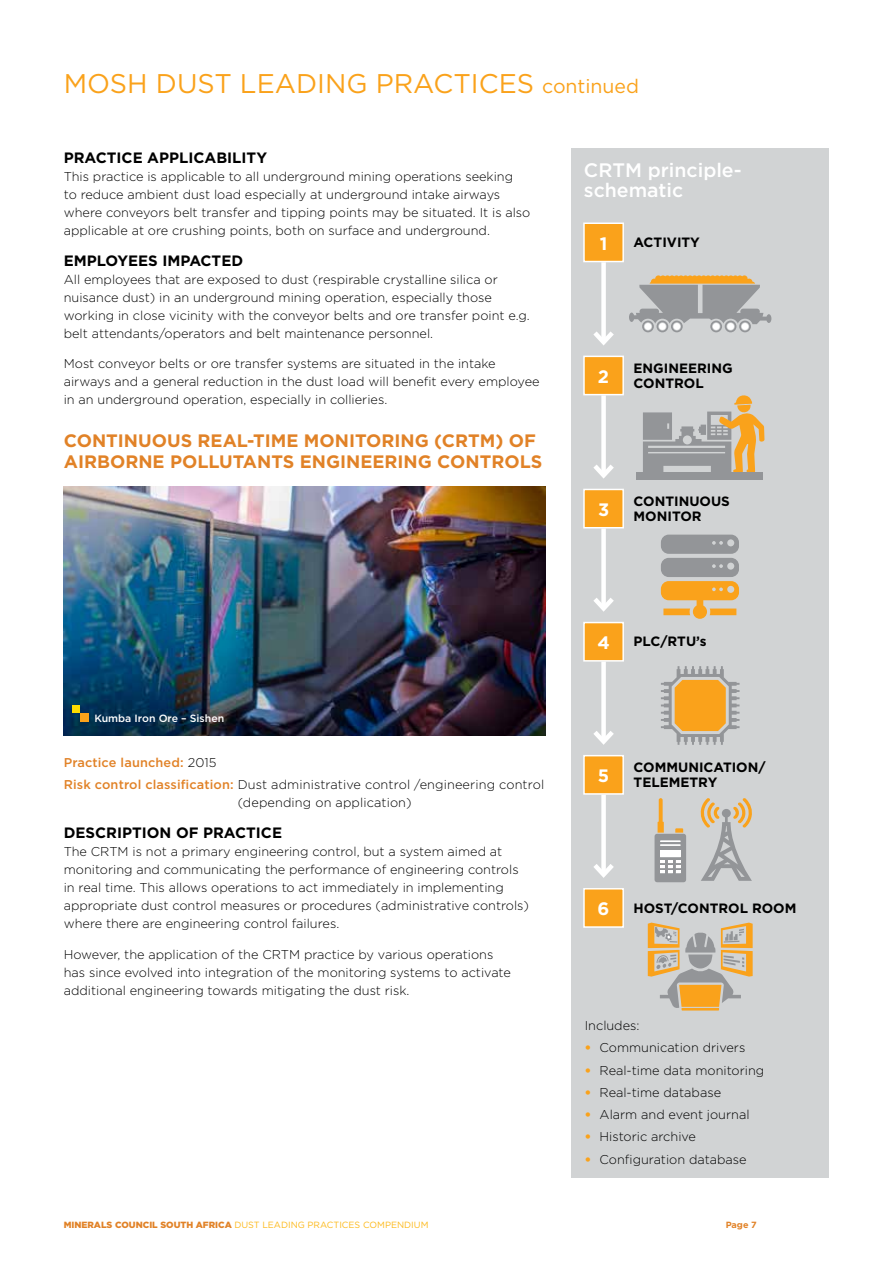
<style>
.page{position:relative;width:893px;height:1263px;background:#fff}
.page>*{position:absolute;margin:0;border:0;box-sizing:border-box;transform-origin:0 0}
.t1{font:27px "Gotham";color:#faa21b}
.t2{font:500 19.5px/19.5px "Gotham";color:#fff}
.t3{font:700 18px/21px "Gotham";color:#e18227}
.t4{font:700 18px "Gotham";color:#fff}
.t5{font:700 15px "Gotham";color:#000}
.t6{font:700 13.5px/15px "Gotham";color:#000}
.t7{font:300 12.75px/18px "Gotham";color:#000}
.t8{font:500 10.5px "Gotham";color:#fff}
.t9{font:9px "Gotham";color:#fdb91a}
.t10{font:700 9px "Gotham";color:#e18227}
.s1{font-size:19.5px}
.s2{font-weight:500;color:#e18227}
.s3{font-weight:900;color:#faa21b}
.s4{font-weight:900;color:#e18227}
</style>
<div class="page">
<img style="left:64px;top:486px;width:482px;height:250px">
<div style="left:571px;top:149px;width:258px;height:1029px;background:#d1d3d4"></div>
<div style="left:584px;top:223px;width:39px;height:38px;background:#faa21b"></div>
<div style="left:583px;top:222px;width:41px;height:40px;border:2px solid #fff"></div>
<div style="left:584px;top:356px;width:39px;height:39px;background:#faa21b"></div>
<div style="left:583px;top:356px;width:41px;height:39px;border:2px solid #fff"></div>
<div style="left:584px;top:489px;width:39px;height:39px;background:#faa21b"></div>
<div style="left:583px;top:489px;width:41px;height:39px;border:2px solid #fff"></div>
<div style="left:584px;top:622px;width:39px;height:39px;background:#faa21b"></div>
<div style="left:583px;top:622px;width:41px;height:40px;border:2px solid #fff"></div>
<div style="left:584px;top:756px;width:39px;height:38px;background:#faa21b"></div>
<div style="left:583px;top:755px;width:41px;height:40px;border:2px solid #fff"></div>
<div style="left:584px;top:889px;width:39px;height:38px;background:#faa21b"></div>
<div style="left:583px;top:888px;width:41px;height:40px;border:2px solid #fff"></div>
<div style="left:601px;top:262px;width:5px;height:80px;background:#fff"></div>
<svg style="left:593px;top:327px;width:21px;height:19px"></svg>
<div style="left:601px;top:395px;width:5px;height:80px;background:#fff"></div>
<svg style="left:593px;top:460px;width:21px;height:19px"></svg>
<div style="left:601px;top:528px;width:5px;height:80px;background:#fff"></div>
<svg style="left:593px;top:593px;width:21px;height:19px"></svg>
<div style="left:601px;top:662px;width:5px;height:79px;background:#fff"></div>
<svg style="left:593px;top:726px;width:21px;height:19px"></svg>
<div style="left:601px;top:795px;width:5px;height:80px;background:#fff"></div>
<svg style="left:594px;top:859px;width:20px;height:19px"></svg>
<svg style="left:629px;top:275px;width:142px;height:57px"></svg>
<svg style="left:643px;top:395px;width:122px;height:77px"></svg>
<div style="left:636px;top:472px;width:127px;height:8px;background:#939598"></div>
<svg style="left:648px;top:922px;width:105px;height:88px"></svg>
<svg style="left:661px;top:666px;width:78px;height:79px"></svg>
<svg style="left:654px;top:798px;width:32px;height:84px"></svg>
<hr style="left:660px;top:844px;width:21px;height:2px;background:#fff">
<hr style="left:660px;top:840px;width:21px;height:2px;background:#fff">
<svg style="left:700px;top:798px;width:52px;height:83px"></svg>
<svg style="left:661px;top:535px;width:78px;height:84px"></svg>
<div style="left:73px;top:705px;width:7px;height:8px;background:#fd0"></div>
<div style="left:80px;top:713px;width:9px;height:9px;background:#faa21b"></div>
<h1 class="t1" style="left:64px;top:66px;width:577px">MOSH DUST LEADING PRACTICES <span class="s1">continued</span></h1>
<p class="t5" style="left:64px;top:148px;width:205px">PRACTICE APPLICABILITY</p>
<p class="t7" style="left:64px;top:167px;width:468px">This practice is applicable to all underground mining operations seeking<br>to reduce ambient dust load especially at underground intake airways where conveyors belt transfer and tipping points may be situated. It is also applicable at ore crushing points, both on surface and underground.</p>
<p class="t5" style="left:64px;top:250px;width:181px">EMPLOYEES IMPACTED</p>
<p class="t7" style="left:64px;top:270px;width:468px">All employees that are exposed to dust (respirable crystalline silica or nuisance dust) in an underground mining operation, especially those working in close vicinity with the conveyor belts and ore transfer point e.g. belt attendants/operators and belt maintenance personnel.</p>
<p class="t7" style="left:64px;top:354px;width:477px">Most conveyor belts or ore transfer systems are situated in the intake airways and a general reduction in the dust load will benefit every employee in an underground operation, especially in collieries.</p>
<h3 class="t3" style="left:64px;top:430px;width:480px">CONTINUOUS REAL-TIME MONITORING (CRTM) OF<br>AIRBORNE POLLUTANTS ENGINEERING CONTROLS</h3>
<h2 class="t2" style="left:584px;top:160px;width:159px">CRTM principle&shy;schematic</h2>
<h3 class="t4" style="left:600px;top:231px;width:9px">1</h3>
<p class="t6" style="left:634px;top:235px;width:68px">ACTIVITY</p>
<h3 class="t4" style="left:598px;top:364px;width:13px">2</h3>
<p class="t6" style="left:634px;top:360px;width:101px">ENGINEERING<br>CONTROL</p>
<h3 class="t4" style="left:598px;top:497px;width:13px">3</h3>
<p class="t6" style="left:634px;top:493px;width:98px">CONTINUOUS<br>MONITOR</p>
<p class="t8" style="left:94px;top:712px;width:131px">Kumba Iron Ore – Sishen</p>
<p class="t7" style="left:64px;top:751px;width:482px;line-height:22.2px"><span class="s2">Practice launched:</span> 2015<br><span class="s2">Risk control classification:</span> Dust administrative control /engineering control</p>
<p class="t7" style="left:238px;top:793px;width:176px">(depending on application)</p>
<p class="t5" style="left:64px;top:822px;width:220px">DESCRIPTION OF PRACTICE</p>
<p class="t7" style="left:64px;top:842px;width:466px">The CRTM is not a primary engineering control, but a system aimed at monitoring and communicating the performance of engineering controls in real time. This allows operations to act immediately in implementing appropriate dust control measures or procedures (administrative controls) where there are engineering control failures.</p>
<p class="t7" style="left:64px;top:945px;width:449px">However, the application of the CRTM practice by various operations has since evolved into integration of the monitoring systems to activate additional engineering towards mitigating the dust risk.</p>
<h3 class="t4" style="left:597px;top:631px;width:14px">4</h3>
<p class="t6" style="left:634px;top:634px;width:75px">PLC/RTU’s</p>
<h3 class="t4" style="left:598px;top:764px;width:13px">5</h3>
<p class="t6" style="left:634px;top:760px;width:134px">COMMUNICATION/<br>TELEMETRY</p>
<h3 class="t4" style="left:598px;top:897px;width:13px">6</h3>
<p class="t6" style="left:634px;top:900px;width:164px">HOST/CONTROL ROOM</p>
<p class="t7" style="left:585px;top:1016px;width:56px">Includes:</p>
<p class="t7" style="left:585px;top:1038px;width:162px"><span class="s3">•</span> Communication drivers</p>
<p class="t7" style="left:585px;top:1061px;width:181px"><span class="s3">•</span> Real-time data monitoring</p>
<p class="t7" style="left:585px;top:1083px;width:138px"><span class="s3">•</span> Real-time database</p>
<p class="t7" style="left:585px;top:1105px;width:166px"><span class="s3">•</span> Alarm and event journal</p>
<p class="t7" style="left:585px;top:1127px;width:113px"><span class="s3">•</span> Historic archive</p>
<p class="t7" style="left:585px;top:1150px;width:163px"><span class="s3">•</span> Configuration database</p>
<p class="t9" style="left:64px;top:1219px;width:366px"><span class="s4">MINERALS COUNCIL SOUTH AFRICA</span> DUST LEADING PRACTICES COMPENDIUM</p>
<p class="t10" style="left:726px;top:1218px;width:33px">Page 7</p>
</div>
